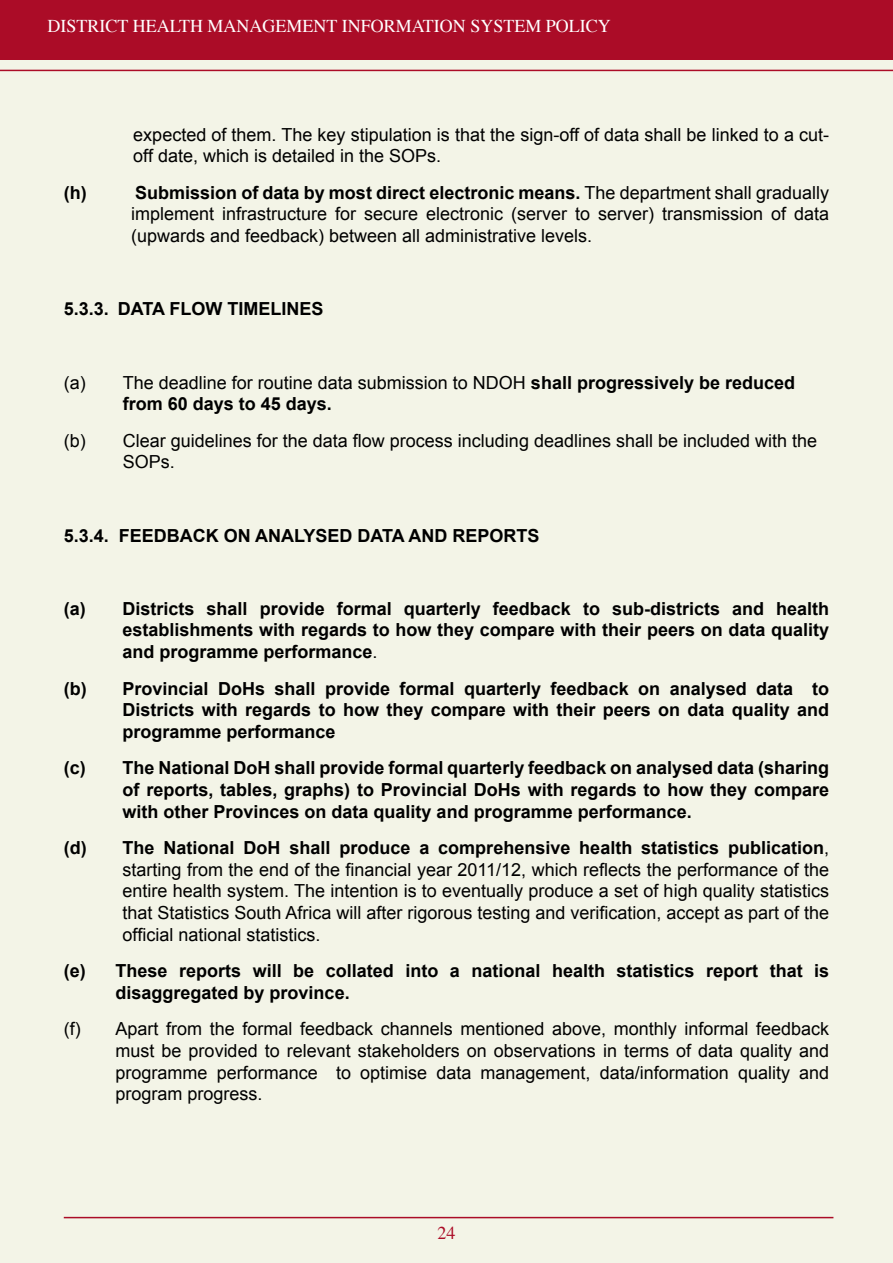
<style>
.page{position:relative;width:893px;height:1263px;background:#f3f4e7}
.page>*{position:absolute;margin:0;border:0;box-sizing:border-box;transform-origin:0 0}
.t1{font:18px/21.6px "Arial";color:#000;text-align:justify}
.t2{font:700 18px/21.6px "Arial";color:#000;text-align:justify}
.t3{font:18px "Times";color:#fff}
.t4{font:18px "Times";color:#ab0c27}
.s1{font-weight:700}
.s2{font-weight:400}
</style>
<div class="page">
<div style="left:0;top:0;width:893px;height:60px;background:#ab0c27"></div>
<hr style="left:0;top:70px;width:893px;height:1px;background:#ab0c27">
<hr style="left:64px;top:1217px;width:769px;height:1px;background:#ab0c27">
<p class="t3" style="left:48px;top:9px;width:565px">DISTRICT HEALTH MANAGEMENT INFORMATION SYSTEM POLICY</p>
<p class="t1" style="left:133px;top:124px;width:697px">expected of them. The key stipulation is that the sign-off of data shall be linked to a cut&shy;off date, which is detailed in the SOPs.</p>
<p class="t2" style="left:64px;top:182px;width:24px">(h)</p>
<p class="t1" style="left:131px;top:182px;width:700px"><span class="s1">Submission of data by most direct electronic means.</span> The department shall gradually implement infrastructure for secure electronic (server to server) transmission of data (upwards and feedback) between all administrative levels.</p>
<p class="t2" style="left:64px;top:299px;width:261px">5.3.3. DATA FLOW TIMELINES</p>
<p class="t2" style="left:123px;top:372px;width:674px;text-indent:-59px"><span class="s2">(a) The deadline for routine data submission to NDOH</span> shall progressively be reduced from 60 days to 45 days.</p>
<p class="t1" style="left:123px;top:430px;width:696px;text-indent:-59px">(b) Clear guidelines for the data flow process including deadlines shall be included with the<br>SOPs.</p>
<p class="t2" style="left:64px;top:525px;width:477px">5.3.4. FEEDBACK ON ANALYSED DATA AND REPORTS</p>
<p class="t2" style="left:123px;top:598px;width:708px;text-indent:-59px">(a) Districts shall provide formal quarterly feedback to sub-districts and health establishments with regards to how they compare with their peers on data quality and programme performance<span class="s2">.</span></p>
<p class="t2" style="left:123px;top:678px;width:708px;text-indent:-59px">(b) Provincial DoHs shall provide formal quarterly feedback on analysed data to Districts with regards to how they compare with their peers on data quality and programme performance</p>
<p class="t2" style="left:123px;top:758px;width:708px;text-indent:-59px">(c) The National DoH shall provide formal quarterly feedback on analysed data (sharing of reports, tables, graphs) to Provincial DoHs with regards to how they compare with other Provinces on data quality and programme performance.</p>
<p class="t1" style="left:123px;top:837px;width:708px;text-indent:-59px"><span class="s1">(d) The National DoH shall produce a comprehensive health statistics publication</span>, starting from the end of the financial year 2011/12, which reflects the performance of the entire health system. The intention is to eventually produce a set of high quality statistics that Statistics South Africa will after rigorous testing and verification, accept as part of the official national statistics.</p>
<p class="t2" style="left:116px;top:961px;width:715px;text-indent:-52px">(e) These reports will be collated into a national health statistics report that is disaggregated by province.</p>
<p class="t1" style="left:116px;top:1018px;width:715px;text-indent:-52px">(f) Apart from the formal feedback channels mentioned above, monthly informal feedback must be provided to relevant stakeholders on observations in terms of data quality and programme performance to optimise data management, data/information quality and program progress.</p>
<p class="t4" style="left:438px;top:1216px;width:19px">24</p>
</div>
